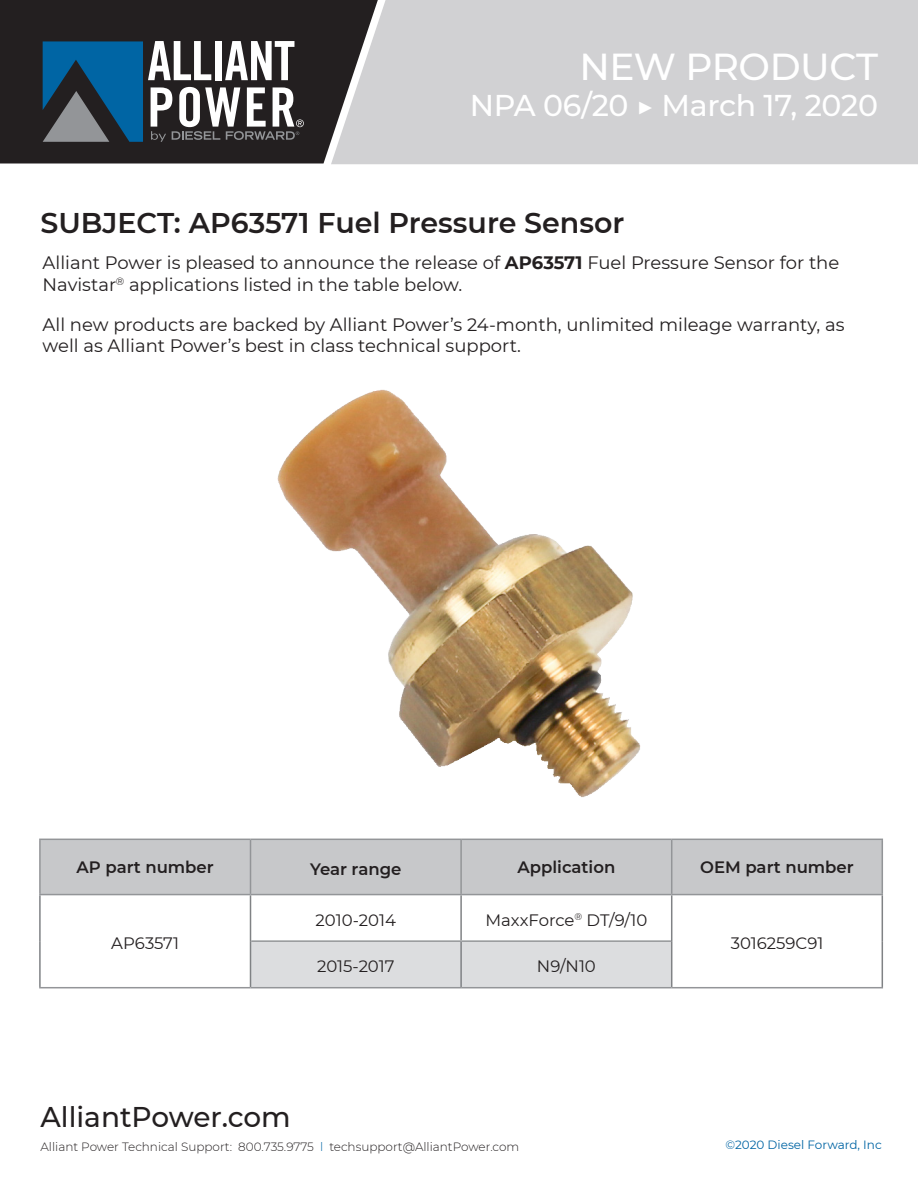
<style>
.page{position:relative;width:918px;height:1188px;background:#fff}
.page>*{position:absolute;margin:0;border:0;box-sizing:border-box;transform-origin:0 0}
.t1{font:500 37.5px "Montserrat";letter-spacing:-.01em;color:#fff}
.t2{font:500 30px "Montserrat";letter-spacing:-.015em;color:#fff}
.t3{font:600 28.5px "Montserrat";color:#231f20}
.t4{font:500 28.5px "Montserrat";color:#231f20}
.t5{font:18px/21.6px "Montserrat";color:#231f20}
.t6{font:16.5px "Montserrat";color:#231f20}
.t7{font:600 16.5px "Montserrat";color:#231f20}
.t8{font:300 12px "Montserrat";color:#231f20}
.t9{font:12px "Montserrat";color:#0065a4}
.s1{font-weight:700}
.s2{color:#0065a4}
</style>
<div class="page">
<div style="left:331px;top:0;width:587px;height:165px;background:#d1d1d3"></div>
<svg style="left:0;top:0;width:378px;height:164px;background:#3b3739"></svg>
<div style="left:41px;top:840px;width:841px;height:54px;background:#c7c8ca"></div>
<div style="left:251px;top:942px;width:420px;height:45px;background:#dcdddf"></div>
<hr style="left:39px;top:895px;width:2px;height:46px;background:#808285">
<hr style="left:671px;top:895px;width:1px;height:46px;background:#808285">
<hr style="left:882px;top:895px;width:1px;height:46px;background:#808285">
<hr style="left:39px;top:941px;width:2px;height:46px;background:#808285">
<hr style="left:671px;top:941px;width:1px;height:46px;background:#808285">
<hr style="left:882px;top:941px;width:1px;height:46px;background:#808285">
<hr style="left:250px;top:895px;width:1px;height:46px;background:#808285">
<hr style="left:460px;top:895px;width:2px;height:45px;background:#808285">
<hr style="left:250px;top:941px;width:1px;height:46px;background:#808285">
<hr style="left:460px;top:942px;width:2px;height:45px;background:#808285">
<hr style="left:39px;top:839px;width:212px;height:1px;background:#939598">
<hr style="left:39px;top:840px;width:2px;height:54px;background:#939598">
<hr style="left:251px;top:839px;width:210px;height:1px;background:#939598">
<hr style="left:250px;top:840px;width:1px;height:54px;background:#939598">
<hr style="left:461px;top:839px;width:211px;height:1px;background:#939598">
<hr style="left:460px;top:840px;width:2px;height:54px;background:#939598">
<hr style="left:672px;top:839px;width:211px;height:1px;background:#939598">
<hr style="left:671px;top:840px;width:1px;height:54px;background:#939598">
<hr style="left:882px;top:840px;width:1px;height:54px;background:#939598">
<hr style="left:39px;top:894px;width:212px;height:1px;background:#939598">
<hr style="left:251px;top:894px;width:210px;height:1px;background:#939598">
<hr style="left:461px;top:894px;width:211px;height:1px;background:#939598">
<hr style="left:672px;top:894px;width:211px;height:1px;background:#939598">
<hr style="left:251px;top:940px;width:210px;height:2px;background:#939598">
<hr style="left:461px;top:940px;width:210px;height:2px;background:#939598">
<hr style="left:251px;top:987px;width:210px;height:1px;background:#939598">
<hr style="left:461px;top:987px;width:211px;height:1px;background:#939598">
<hr style="left:39px;top:987px;width:212px;height:1px;background:#939598">
<hr style="left:672px;top:987px;width:211px;height:1px;background:#939598">
<svg style="left:43px;top:41px;width:261px;height:101px"></svg>
<img style="left:277px;top:389px;width:364px;height:408px">
<p class="t1" style="left:579px;top:40px;width:300px">NEW PRODUCT</p>
<p class="t2" style="left:470px;top:84px;width:410px">NPA 06/20 ▶ March 17, 2020</p>
<p class="t3" style="left:40px;top:202px;width:586px">SUBJECT: AP63571 Fuel Pressure Sensor</p>
<p class="t5" style="left:43px;top:252px;width:798px">Alliant Power is pleased to announce the release of <span class="s1">AP63571</span> Fuel Pressure Sensor for the<br>Navistar<sup>®</sup> applications listed in the table below.</p>
<p class="t5" style="left:43px;top:313px;width:803px">All new products are backed by Alliant Power’s 24-month, unlimited mileage warranty, as well as Alliant Power’s best in class technical support.</p>
<p class="t7" style="left:77px;top:856px;width:139px">AP part number</p>
<p class="t7" style="left:310px;top:857px;width:93px">Year range</p>
<p class="t7" style="left:517px;top:856px;width:99px">Application</p>
<p class="t7" style="left:700px;top:856px;width:155px">OEM part number</p>
<p class="t6" style="left:111px;top:932px;width:69px">AP63571</p>
<p class="t6" style="left:316px;top:909px;width:82px">2010-2014</p>
<p class="t6" style="left:485px;top:909px;width:163px">MaxxForce<sup>®</sup> DT/9/10</p>
<p class="t6" style="left:317px;top:955px;width:79px">2015-2017</p>
<p class="t6" style="left:537px;top:955px;width:60px">N9/N10</p>
<p class="t4" style="left:40px;top:1097px;width:252px">AlliantPower.com</p>
<p class="t8" style="left:40px;top:1139px;width:480px">Alliant Power Technical Support: 800.735.9775 <span class="s2">l</span> techsupport@AlliantPower.com</p>
<p class="t6" style="left:731px;top:932px;width:94px">3016259C91</p>
<p class="t9" style="left:726px;top:1137px;width:158px">©2020 Diesel Forward, Inc</p>
</div>
